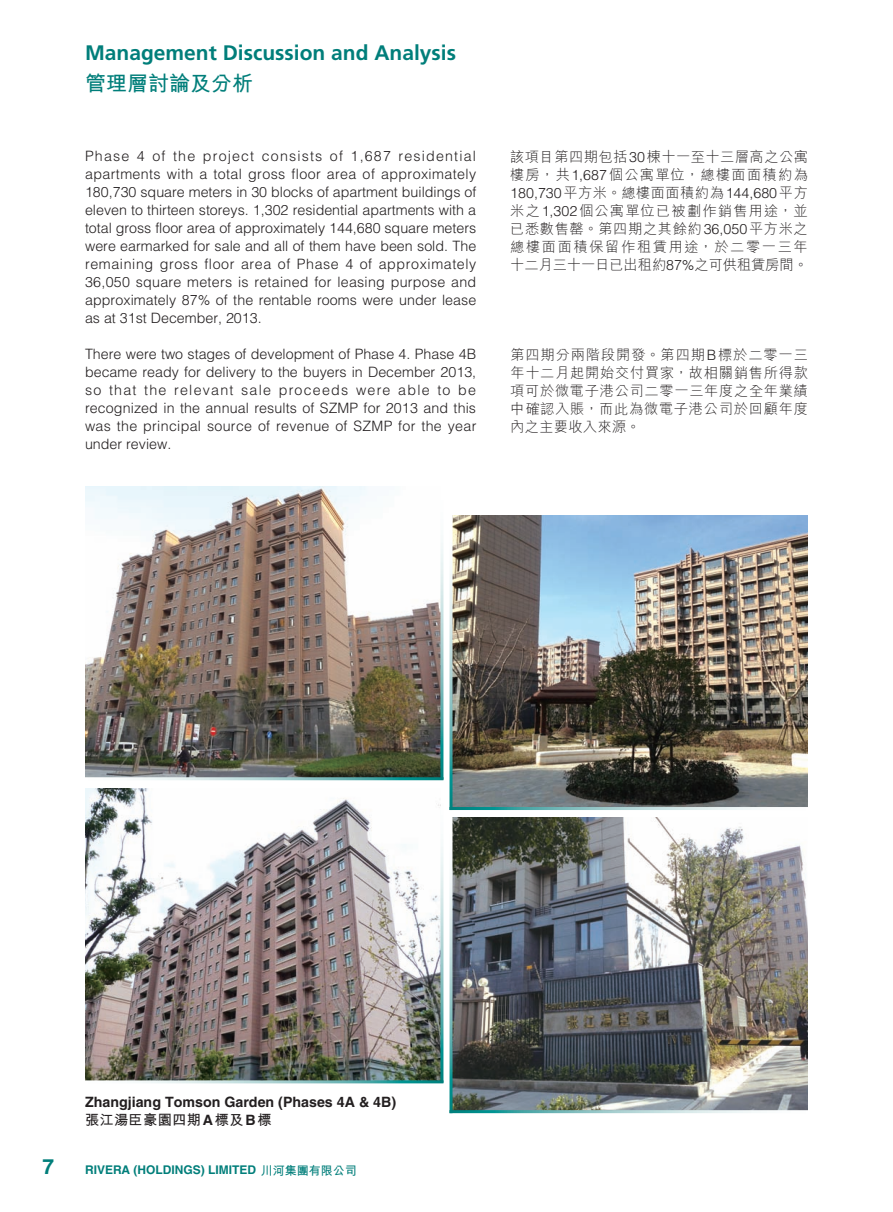
<style>
.page{position:relative;width:893px;height:1212px;background:#fff}
.page>*{position:absolute;margin:0;border:0;box-sizing:border-box;transform-origin:0 0}
.t1{font:700 21px "Frutiger LT Std";color:#007e7a}
.t2{font:700 21px "M Hei HK";color:#007e7a}
.t3{font:700 21px "Helvetica LT Std";color:#007e7a}
.t4{font:300 14.25px/18px "Helvetica LT Std";letter-spacing:.005em;color:#231f20;text-align:justify}
.t5{font:300 14.25px/18px "M Hei HK";letter-spacing:.045em;color:#231f20;text-align:justify}
.t6{font:700 14.25px "Helvetica LT Std";color:#231f20}
.t7{font:700 14.25px "M Hei HK";letter-spacing:.02em;color:#231f20}
.t8{font:700 12px "Helvetica LT Std";color:#007e7a}
.s1{font-family:"Helvetica LT Std"}
.s2{font-family:"M Hei HK"}
</style>
<div class="page">
<img style="left:85px;top:486px;width:355px;height:291px">
<img style="left:85px;top:788px;width:355px;height:292px">
<img style="left:452px;top:516px;width:356px;height:291px">
<img style="left:452px;top:818px;width:356px;height:292px">
<h1 class="t1" style="left:85px;top:40px;width:373px">Management Discussion and Analysis</h1>
<h1 class="t2" style="left:85px;top:68px;width:169px">管理層討論及分析</h1>
<p class="t4" style="left:85px;top:146px;width:393px">Phase 4 of the project consists of 1,687 residential apartments with a total gross floor area of approximately 180,730 square meters in 30 blocks of apartment buildings of eleven to thirteen storeys. 1,302 residential apartments with a total gross floor area of approximately 144,680 square meters were earmarked for sale and all of them have been sold. The remaining gross floor area of Phase 4 of approximately 36,050 square meters is retained for leasing purpose and approximately 87% of the rentable rooms were under lease as at 31st December, 2013.</p>
<p class="t4" style="left:85px;top:344px;width:393px">There were two stages of development of Phase 4. Phase 4B became ready for delivery to the buyers in December 2013, so that the relevant sale proceeds were able to be recognized in the annual results of SZMP for 2013 and this was the principal source of revenue of SZMP for the year under review.</p>
<p class="t5" style="left:510px;top:147px;width:299px">該項目第四期包括<span class="s1">30</span>棟十一至十三層高之公寓樓房，共<span class="s1">1,687</span>個公寓單位，總樓面面積約為</p>
<p class="t4" style="left:510px;top:183px;width:299px">180,730<span class="s2">平方米。總樓面面積約為</span>144,680<span class="s2">平方</span></p>
<p class="t5" style="left:510px;top:201px;width:299px">米之<span class="s1">1,302</span>個公寓單位已被劃作銷售用途，並已悉數售罄。第四期之其餘約<span class="s1">36,050</span>平方米之總樓面面積保留作租賃用途，於二零一三年十二月三十一日已出租約<span class="s1">87%</span>之可供租賃房間。</p>
<p class="t5" style="left:510px;top:345px;width:299px">第四期分兩階段開發。第四期<span class="s1">B</span>標於二零一三年十二月起開始交付買家，故相關銷售所得款項可於微電子港公司二零一三年度之全年業績中確認入賬，而此為微電子港公司於回顧年度內之主要收入來源。</p>
<p class="t6" style="left:85px;top:1093px;width:313px">Zhangjiang Tomson Garden (Phases 4A &amp; 4B)</p>
<p class="t7" style="left:85px;top:1109px;width:188px">張江湯臣豪園四期<span class="s1">A</span>標及<span class="s1">B</span>標</p>
<h1 class="t3" style="left:43px;top:1154px;width:13px">7</h1>
<p class="t8" style="left:85px;top:1162px;width:273px">RIVERA (HOLDINGS) LIMITED <span class="s2">川河集團有限公司</span></p>
</div>
